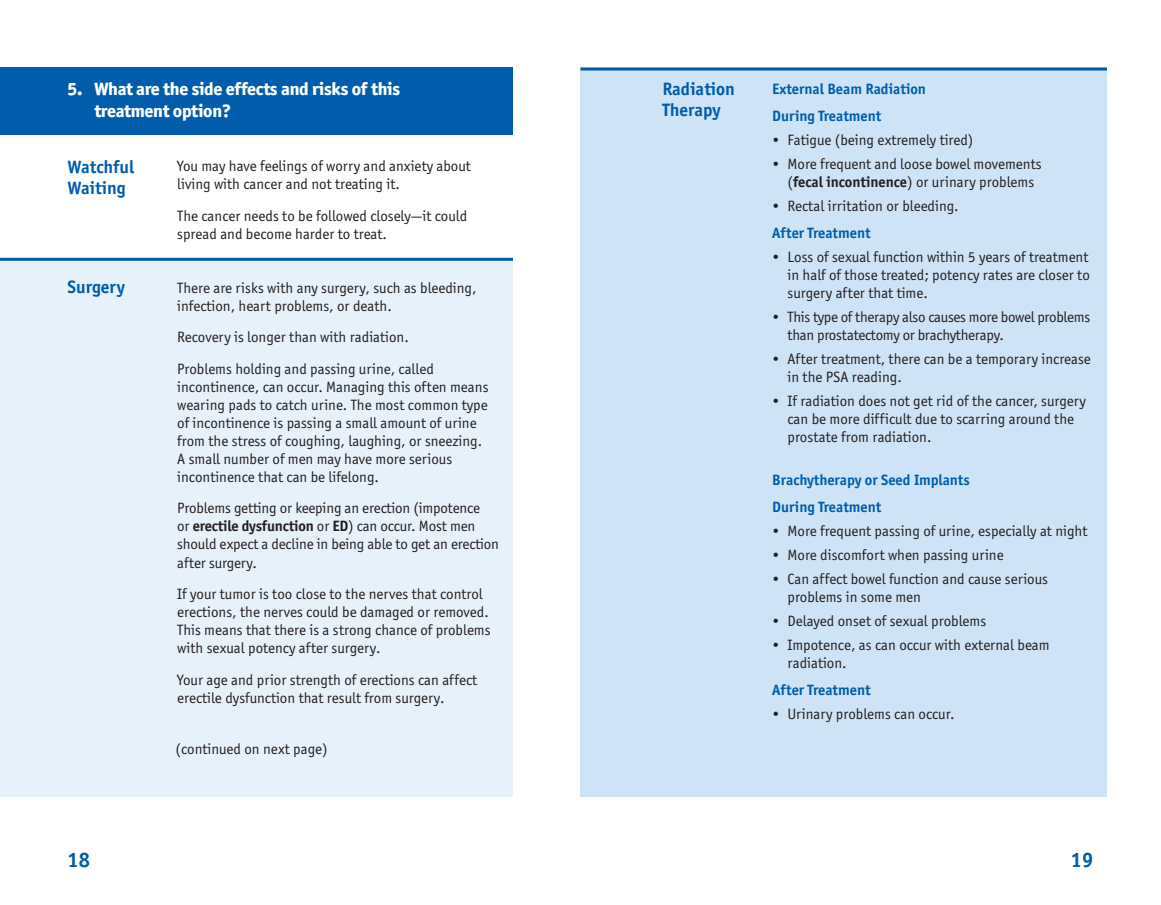
<style>
.page{position:relative;width:1161px;height:905px;background:#fff}
.page>*{position:absolute;margin:0;border:0;box-sizing:border-box;transform-origin:0 0}
.t1{font:700 21px "Officina San ITC";color:#015dab}
.t2{font:800 18px/22.5px "Officina San ITC";letter-spacing:-.02em;color:#fff}
.t3{font:700 18px/21px "Officina San ITC";color:#015dab}
.t4{font:15px/18px "Officina San ITC";color:#231f20}
.t5{font:700 15px/27px "Officina San ITC";color:#015dab}
.t6{font:15px/18px "Officina San ITC";letter-spacing:-.02em;color:#231f20}
.s1{font-weight:700}
</style>
<div class="page">
<div style="left:0;top:261px;width:513px;height:535px;background:#e6f1f9"></div>
<div style="left:0;top:68px;width:513px;height:67px;background:#015dab"></div>
<div style="left:580px;top:68px;width:527px;height:728px;background:#cee3f5"></div>
<hr style="left:0;top:258px;width:513px;height:3px;background:#015dab">
<hr style="left:580px;top:68px;width:527px;height:2px;background:#015dab">
<p class="t2" style="left:94px;top:79px;width:307px;text-indent:-27px">5. What are the side effects and risks of this treatment option?</p>
<p class="t4" style="left:177px;top:157px;width:295px">You may have feelings of worry and anxiety about living with cancer and not treating it.</p>
<p class="t4" style="left:177px;top:207px;width:292px">The cancer needs to be followed closely—it could spread and become harder to treat.</p>
<p class="t4" style="left:177px;top:279px;width:301px">There are risks with any surgery, such as bleeding, infection, heart problems, or death.</p>
<p class="t4" style="left:177px;top:321px;width:258px;line-height:31.5px">Recovery is longer than with radiation.<br>Problems holding and passing urine, called</p>
<p class="t4" style="left:177px;top:378px;width:313px">incontinence, can occur. Managing this often means wearing pads to catch urine. The most common type of incontinence is passing a small amount of urine from the stress of coughing, laughing, or sneezing.<br>A small number of men may have more serious incontinence that can be lifelong.</p>
<p class="t4" style="left:177px;top:499px;width:323px">Problems getting or keeping an erection (impotence<br>or <span class="s1">erectile dysfunction</span> or <span class="s1">ED</span>) can occur. Most men should expect a decline in being able to get an erection after surgery.</p>
<p class="t4" style="left:177px;top:585px;width:315px">If your tumor is too close to the nerves that control erections, the nerves could be damaged or removed.<br>This means that there is a strong chance of problems with sexual potency after surgery.</p>
<p class="t4" style="left:177px;top:670px;width:301px">Your age and prior strength of erections can affect erectile dysfunction that result from surgery.</p>
<p class="t3" style="left:68px;top:159px;width:68px">Watchful<br>Waiting</p>
<p class="t3" style="left:68px;top:278px;width:59px">Surgery</p>
<h1 class="t1" style="left:68px;top:852px;width:24px">18</h1>
<p class="t4" style="left:176px;top:739px;width:154px">(continued on next page)</p>
<p class="t3" style="left:662px;top:80px;width:74px">Radiation<br>Therapy</p>
<p class="t5" style="left:772px;top:77px;width:155px">External Beam Radiation<br>During Treatment</p>
<p class="t4" style="left:772px;top:131px;width:203px">• Fatigue (being extremely tired)</p>
<p class="t4" style="left:772px;top:155px;width:271px;text-align:center">• More frequent and loose bowel movements (<span class="s1">fecal incontinence</span>) or urinary problems</p>
<p class="t4" style="left:772px;top:197px;width:188px">• Rectal irritation or bleeding.</p>
<p class="t5" style="left:772px;top:221px;width:100px">After Treatment</p>
<p class="t4" style="left:788px;top:248px;width:304px;text-align:justify;text-indent:-15px">• Loss of sexual function within 5 years of treatment in half of those treated; potency rates are closer to surgery after that time.</p>
<p class="t6" style="left:788px;top:308px;width:304px;text-indent:-15px">• This type of therapy also causes more bowel problems than prostatectomy or brachytherapy.</p>
<p class="t4" style="left:788px;top:350px;width:305px;text-indent:-15px">• After treatment, there can be a temporary increase in the PSA reading.</p>
<p class="t4" style="left:788px;top:392px;width:300px;text-indent:-15px">• If radiation does not get rid of the cancer, surgery can be more difficult due to scarring around the prostate from radiation.</p>
<p class="t5" style="left:772px;top:467px;width:199px">Brachytherapy or Seed Implants<br>During Treatment</p>
<p class="t4" style="left:772px;top:521px;width:317px">• More frequent passing of urine, especially at night</p>
<p class="t4" style="left:772px;top:545px;width:233px">• More discomfort when passing urine</p>
<p class="t4" style="left:788px;top:569px;width:262px;text-indent:-15px">• Can affect bowel function and cause serious problems in some men</p>
<p class="t4" style="left:772px;top:611px;width:215px">• Delayed onset of sexual problems</p>
<p class="t4" style="left:788px;top:635px;width:264px;text-indent:-15px">• Impotence, as can occur with external beam radiation.</p>
<p class="t5" style="left:772px;top:677px;width:100px">After Treatment</p>
<p class="t4" style="left:772px;top:704px;width:184px">• Urinary problems can occur.</p>
<h1 class="t1" style="left:1071px;top:852px;width:24px">19</h1>
</div>
